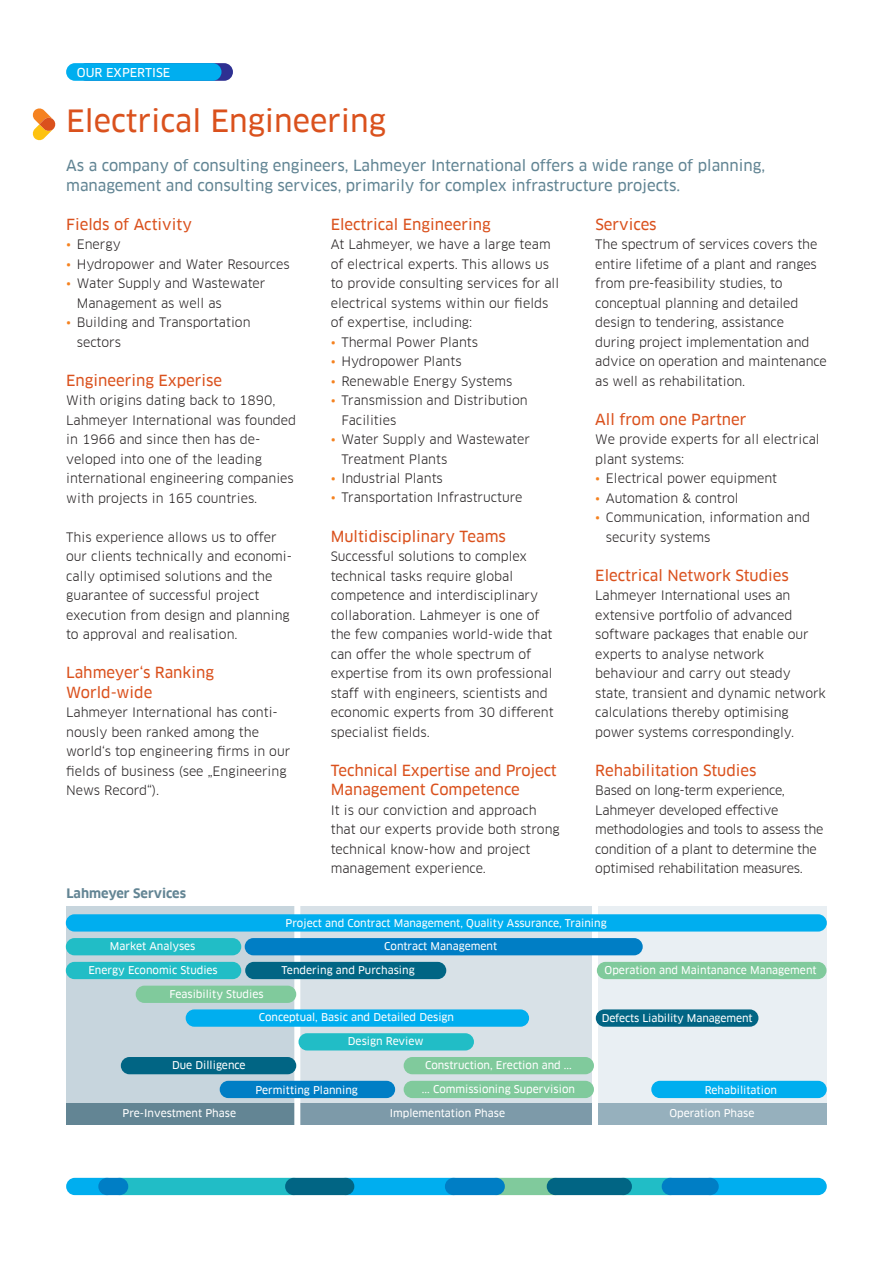
<style>
.page{position:relative;width:893px;height:1263px;background:#fff}
.page>*{position:absolute;margin:0;border:0;box-sizing:border-box;transform-origin:0 0}
.t1{font:30px "Clan Offc Pro News";color:#da511d}
.t2{font:15px/19.5px "Clan Offc Pro News";color:#da511d}
.t3{font:15px/19.5px "Clan Offc Pro News";color:#618493}
.t4{font:12.75px/19.5px "Clan Offc Pro";color:#231f20}
.t5{font:12.75px/19.5px "Clan Offc Pro";letter-spacing:-.02em;color:#231f20}
.t6{font:700 12.75px "Clan Offc Pro";color:#638594}
.t7{font:12px "Clan Offc Pro News";color:#fff}
.t8{font:10.5px "Clan Offc Pro News";color:#fff}
.s1{color:#f58220}
</style>
<div class="page">
<div style="left:78px;top:63px;width:155px;height:18px;background:#2e3092;border-radius:9px"></div>
<div style="left:66px;top:63px;width:155px;height:18px;background:#00aeef;border-radius:9px"></div>
<div style="left:701px;top:1178px;width:126px;height:17px;background:#00aeef;border-radius:9px"></div>
<div style="left:615px;top:1178px;width:64px;height:17px;background:#21bdc6;border-radius:9px"></div>
<div style="left:488px;top:1178px;width:76px;height:17px;background:#80ca9c;border-radius:9px"></div>
<div style="left:547px;top:1178px;width:85px;height:17px;background:#016584;border-radius:9px"></div>
<div style="left:337px;top:1178px;width:125px;height:17px;background:#00aeef;border-radius:9px"></div>
<div style="left:111px;top:1178px;width:191px;height:17px;background:#21bdc6;border-radius:9px"></div>
<div style="left:66px;top:1178px;width:50px;height:17px;background:#00aeef;border-radius:9px"></div>
<div style="left:445px;top:1178px;width:60px;height:17px;background:#007ec5;border-radius:9px"></div>
<div style="left:285px;top:1178px;width:69px;height:17px;background:#016584;border-radius:9px"></div>
<div style="left:98px;top:1178px;width:30px;height:17px;background:#007ec5;border-radius:9px"></div>
<div style="left:662px;top:1178px;width:57px;height:17px;background:#007ec5;border-radius:9px"></div>
<svg style="left:32px;top:108px;width:24px;height:33px"></svg>
<div style="left:66px;top:906px;width:231px;height:208px;background:#c7d5dd"></div>
<div style="left:297px;top:906px;width:298px;height:208px;background:#d8e1e7"></div>
<div style="left:595px;top:906px;width:231px;height:208px;background:#e9eff3"></div>
<div style="left:595px;top:1103px;width:232px;height:22px;background:#96b0bd"></div>
<div style="left:66px;top:1103px;width:231px;height:22px;background:#638594"></div>
<div style="left:297px;top:1103px;width:298px;height:22px;background:#7d9aa9"></div>
<div style="left:294px;top:881px;width:6px;height:247px;background:#fff"></div>
<div style="left:592px;top:881px;width:6px;height:247px;background:#fff"></div>
<div style="left:66px;top:914px;width:761px;height:17px;background:#00aeef;border-radius:9px"></div>
<div style="left:245px;top:962px;width:201px;height:17px;background:#016584;border-radius:9px"></div>
<div style="left:245px;top:938px;width:398px;height:17px;background:#007ec5;border-radius:9px"></div>
<div style="left:66px;top:938px;width:175px;height:17px;background:#21bdc6;border-radius:9px"></div>
<div style="left:136px;top:986px;width:160px;height:17px;background:#80ca9c;border-radius:9px"></div>
<div style="left:186px;top:1009px;width:343px;height:18px;background:#00aeef;border-radius:9px"></div>
<div style="left:298px;top:1033px;width:176px;height:17px;background:#21bdc6;border-radius:9px"></div>
<div style="left:121px;top:1057px;width:175px;height:17px;background:#016584;border-radius:9px"></div>
<div style="left:404px;top:1057px;width:190px;height:17px;background:#80ca9c;border-radius:9px"></div>
<div style="left:404px;top:1081px;width:190px;height:17px;background:#80ca9c;border-radius:9px"></div>
<div style="left:220px;top:1081px;width:175px;height:17px;background:#007ec5;border-radius:9px"></div>
<div style="left:651px;top:1081px;width:176px;height:17px;background:#00aeef;border-radius:9px"></div>
<div style="left:597px;top:962px;width:229px;height:17px;background:#80ca9c;border-radius:9px"></div>
<div style="left:66px;top:962px;width:175px;height:17px;background:#21bdc6;border-radius:9px"></div>
<div style="left:596px;top:1009px;width:162px;height:18px;background:#016584;border-radius:9px"></div>
<p class="t7" style="left:77px;top:65px;width:95px">OUR EXPERTISE</p>
<h1 class="t1" style="left:66px;top:103px;width:321px">Electrical Engineering</h1>
<p class="t3" style="left:66px;top:156px;width:701px">As a company of consulting engineers, Lahmeyer International offers a wide range of planning, management and consulting services, primarily for complex infrastructure projects.</p>
<p class="t2" style="left:595px;top:214px;width:63px">Services</p>
<p class="t4" style="left:595px;top:234px;width:233px">The spectrum of services covers the entire lifetime of a plant and ranges from pre-feasibility studies, to conceptual planning and detailed design to tendering, assistance during project implementation and advice on operation and maintenance as well as rehabilitation.</p>
<p class="t2" style="left:595px;top:409px;width:153px">All from one Partner</p>
<p class="t4" style="left:595px;top:429px;width:226px">We provide experts for all electrical plant systems:</p>
<p class="t4" style="left:595px;top:468px;width:183px"><span class="s1">•</span> Electrical power equipment</p>
<p class="t4" style="left:595px;top:488px;width:145px"><span class="s1">•</span> Automation &amp; control</p>
<p class="t4" style="left:606px;top:507px;width:206px;text-indent:-11px"><span class="s1">•</span> Communication, information and security systems</p>
<p class="t2" style="left:595px;top:565px;width:195px">Electrical Network Studies</p>
<p class="t4" style="left:595px;top:585px;width:232px">Lahmeyer International uses an extensive portfolio of advanced software packages that enable our experts to analyse network behaviour and carry out steady state, transient and dynamic network calculations thereby optimising power systems correspondingly.</p>
<p class="t2" style="left:595px;top:760px;width:163px">Rehabilitation Studies</p>
<p class="t5" style="left:595px;top:780px;width:230px">Based on long-term experience, Lahmeyer developed effective methodologies and tools to assess the condition of a plant to determine the optimised rehabilitation measures.</p>
<p class="t2" style="left:66px;top:214px;width:127px">Fields of Activity</p>
<p class="t4" style="left:66px;top:234px;width:56px"><span class="s1">•</span> Energy</p>
<p class="t4" style="left:66px;top:254px;width:225px"><span class="s1">•</span> Hydropower and Water Resources</p>
<p class="t4" style="left:77px;top:273px;width:190px;text-indent:-11px"><span class="s1">•</span> Water Supply and Wastewater<br>Management as well as</p>
<p class="t4" style="left:77px;top:312px;width:175px;text-indent:-11px"><span class="s1">•</span> Building and Transportation sectors</p>
<p class="t2" style="left:66px;top:370px;width:158px">Engineering Experise</p>
<p class="t4" style="left:66px;top:390px;width:232px">With origins dating back to 1890, Lahmeyer International was founded in 1966 and since then has de&shy;veloped into one of the leading international engineering companies with projects in 165 countries.</p>
<p class="t4" style="left:66px;top:527px;width:227px">This experience allows us to offer our clients technically and economi&shy;cally optimised solutions and the guarantee of successful project execution from design and planning to approval and realisation.</p>
<p class="t2" style="left:66px;top:663px;width:149px">Lahmeyer‘s Ranking<br>World-wide</p>
<p class="t4" style="left:66px;top:702px;width:226px">Lahmeyer International has conti&shy;nously been ranked among the world‘s top engineering firms in our fields of business (see „Engineering<br>News Record“).</p>
<p class="t2" style="left:331px;top:214px;width:161px">Electrical Engineering</p>
<p class="t4" style="left:331px;top:234px;width:230px">At Lahmeyer, we have a large team of electrical experts. This allows us to provide consulting services for all electrical systems within our fields of expertise, including:</p>
<p class="t4" style="left:331px;top:332px;width:149px"><span class="s1">•</span> Thermal Power Plants</p>
<p class="t4" style="left:331px;top:351px;width:132px"><span class="s1">•</span> Hydropower Plants</p>
<p class="t4" style="left:331px;top:371px;width:183px"><span class="s1">•</span> Renewable Energy Systems</p>
<p class="t4" style="left:341px;top:390px;width:188px;text-indent:-11px"><span class="s1">•</span> Transmission and Distribution<br>Facilities</p>
<p class="t4" style="left:341px;top:429px;width:190px;text-indent:-11px"><span class="s1">•</span> Water Supply and Wastewater<br>Treatment Plants</p>
<p class="t4" style="left:331px;top:468px;width:114px"><span class="s1">•</span> Industrial Plants</p>
<p class="t4" style="left:331px;top:488px;width:193px"><span class="s1">•</span> Transportation Infrastructure</p>
<p class="t2" style="left:331px;top:526px;width:177px">Multidisciplinary Teams</p>
<p class="t4" style="left:331px;top:546px;width:224px">Successful solutions to complex technical tasks require global competence and interdisciplinary collaboration. Lahmeyer is one of the few companies world-wide that can offer the whole spectrum of expertise from its own professional staff with engineers, scientists and economic experts from 30 different specialist fields.</p>
<p class="t2" style="left:331px;top:760px;width:228px">Technical Expertise and Project<br>Management Competence</p>
<p class="t4" style="left:331px;top:800px;width:230px">It is our conviction and approach that our experts provide both strong technical know-how and project management experience.</p>
<p class="t6" style="left:66px;top:886px;width:121px">Lahmeyer Services</p>
<p class="t8" style="left:286px;top:917px;width:323px">Project and Contract Management, Quality Assurance, Training</p>
<p class="t8" style="left:110px;top:940px;width:87px">Market Analyses</p>
<p class="t8" style="left:384px;top:940px;width:114px">Contract Management</p>
<p class="t8" style="left:88px;top:964px;width:131px">Energy Economic Studies</p>
<p class="t8" style="left:281px;top:964px;width:135px">Tendering and Purchasing</p>
<p class="t8" style="left:605px;top:964px;width:214px">Operation and Maintanance Management</p>
<p class="t8" style="left:602px;top:1011px;width:152px">Defects Liability Management</p>
<p class="t8" style="left:169px;top:988px;width:96px">Feasibility Studies</p>
<p class="t8" style="left:259px;top:1011px;width:197px">Conceptual, Basic and Detailed Design</p>
<p class="t8" style="left:172px;top:1059px;width:75px">Due Dilligence</p>
<p class="t8" style="left:123px;top:1107px;width:115px">Pre-Investment Phase</p>
<p class="t8" style="left:390px;top:1107px;width:117px">Implementation Phase</p>
<p class="t8" style="left:669px;top:1107px;width:87px">Operation Phase</p>
<p class="t8" style="left:348px;top:1035px;width:77px">Design Review</p>
<p class="t8" style="left:425px;top:1058px;width:148px">Construction, Erection and ...</p>
<p class="t8" style="left:422px;top:1083px;width:155px">... Commissioning Supervision</p>
<p class="t8" style="left:705px;top:1084px;width:74px">Rehabilitation</p>
<p class="t8" style="left:255px;top:1084px;width:104px">Permitting Planning</p>
</div>
